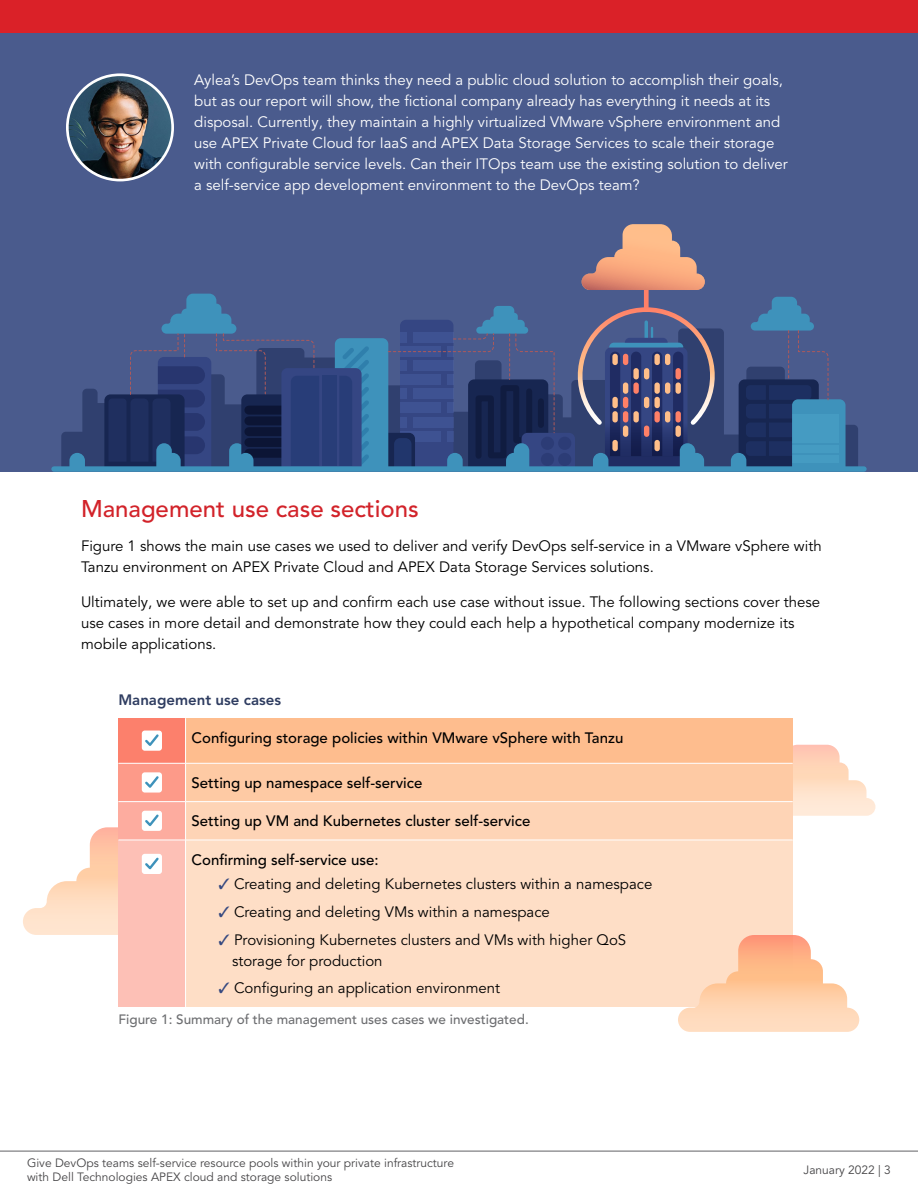
<style>
.page{position:relative;width:918px;height:1188px;background:#fff}
.page>*{position:absolute;margin:0;border:0;box-sizing:border-box;transform-origin:0 0}
.t1{font:500 24px "Avenir LT Pro";color:#d2232a}
.t2{font:15px/21px "Avenir LT Pro";color:#000}
.t3{font:15px/21px "Avenir LT Pro";color:#fff}
.t4{font:500 15px "Avenir LT Pro";color:#000}
.t5{font:800 15px "Avenir LT Pro";color:#2f3d61}
.t6{font:500 13.5px "Avenir LT Pro";color:#6d6e71}
.t7{font:12px/14.4px "Avenir LT Pro";color:#464547}
.s1{color:#364980}
</style>
<div class="page">
<svg style="left:793px;top:745px;width:82px;height:71px"></svg>
<div style="left:118px;top:718px;width:68px;height:45px;background:#fc806c"></div>
<div style="left:186px;top:718px;width:607px;height:45px;background:#febd8e"></div>
<div style="left:118px;top:763px;width:68px;height:39px;background:#fd9a89"></div>
<div style="left:186px;top:763px;width:607px;height:39px;background:#fecaa4"></div>
<div style="left:118px;top:802px;width:68px;height:38px;background:#fdac9f"></div>
<div style="left:186px;top:802px;width:607px;height:38px;background:#fed4b6"></div>
<div style="left:118px;top:840px;width:68px;height:167px;background:#fdc0b6"></div>
<div style="left:186px;top:840px;width:607px;height:167px;background:#fedec6"></div>
<hr style="left:185px;top:718px;width:1px;height:45px;background:#fff">
<hr style="left:118px;top:763px;width:68px;height:1px;background:#fff">
<hr style="left:186px;top:763px;width:607px;height:1px;background:#fff">
<hr style="left:185px;top:763px;width:1px;height:38px;background:#fff">
<hr style="left:118px;top:801px;width:68px;height:1px;background:#fff">
<hr style="left:186px;top:801px;width:607px;height:1px;background:#fff">
<hr style="left:185px;top:802px;width:1px;height:38px;background:#fff">
<hr style="left:186px;top:840px;width:607px;height:1px;background:#fff">
<hr style="left:185px;top:840px;width:1px;height:167px;background:#fff">
<div style="left:142px;top:731px;width:20px;height:20px;background:#fff;border-radius:3px"></div>
<svg style="left:145px;top:734px;width:14px;height:12px"></svg>
<div style="left:142px;top:772px;width:20px;height:21px;background:#fff;border-radius:3px"></div>
<svg style="left:145px;top:776px;width:14px;height:12px"></svg>
<div style="left:142px;top:811px;width:20px;height:20px;background:#fff;border-radius:3px"></div>
<svg style="left:23px;top:812px;width:201px;height:123px"></svg>
<svg style="left:678px;top:935px;width:181px;height:97px"></svg>
<div style="left:0;top:33px;width:918px;height:439px;background:#4a5b8d"></div>
<svg style="left:61px;top:389px;width:797px;height:77px;fill:#30406f"></svg>
<svg style="left:69px;top:453px;width:16px;height:13px"></svg>
<div style="left:54px;top:466px;width:810px;height:6px;background:#3e92bb"></div>
<svg style="left:104px;top:224px;width:621px;height:243px"></svg>
<svg style="left:731px;top:297px;width:115px;height:170px"></svg>
<img style="left:67px;top:75px;width:106px;height:105px;border-radius:51px">
<div style="left:66px;top:73px;width:108px;height:108px;border:3px solid #fff;border-radius:50%"></div>
<hr style="left:0;top:1151px;width:918px;height:1px;background:#616264">
<div style="left:0;top:0;width:918px;height:32px;background:#da2128"></div>
<p class="t3" style="left:194px;top:69px;width:595px">Aylea’s DevOps team thinks they need a public cloud solution to accomplish their goals, but as our report will show, the fictional company already has everything it needs at its disposal. Currently, they maintain a highly virtualized VMware vSphere environment and use APEX Private Cloud for IaaS and APEX Data Storage Services to scale their storage with configurable service levels. Can their ITOps team use the existing solution to deliver a self-service app development environment to the DevOps team?</p>
<h1 class="t1" style="left:81px;top:494px;width:339px">Management use case sections</h1>
<p class="t2" style="left:81px;top:536px;width:742px">Figure 1 shows the main use cases we used to deliver and verify DevOps self-service in a VMware vSphere with<br>Tanzu environment on APEX Private Cloud and APEX Data Storage Services solutions.</p>
<p class="t2" style="left:81px;top:592px;width:741px">Ultimately, we were able to set up and confirm each use case without issue. The following sections cover these use cases in more detail and demonstrate how they could each help a hypothetical company modernize its mobile applications.</p>
<p class="t5" style="left:118px;top:691px;width:164px">Management use cases</p>
<p class="t4" style="left:192px;top:729px;width:433px">Configuring storage policies within VMware vSphere with Tanzu</p>
<p class="t4" style="left:192px;top:774px;width:232px">Setting up namespace self-service</p>
<p class="t4" style="left:192px;top:812px;width:340px">Setting up VM and Kubernetes cluster self-service</p>
<p class="t4" style="left:192px;top:851px;width:189px">Confirming self-service use:</p>
<p class="t2" style="left:219px;top:874px;width:435px"><span class="s1">✓</span> Creating and deleting Kubernetes clusters within a namespace</p>
<p class="t2" style="left:219px;top:902px;width:333px"><span class="s1">✓</span> Creating and deleting VMs within a namespace</p>
<p class="t2" style="left:232px;top:929px;width:396px;text-indent:-14px"><span class="s1">✓</span> Provisioning Kubernetes clusters and VMs with higher QoS storage for production</p>
<p class="t2" style="left:219px;top:978px;width:283px"><span class="s1">✓</span> Configuring an application environment</p>
<p class="t6" style="left:118px;top:1011px;width:412px">Figure 1: Summary of the management uses cases we investigated.</p>
<p class="t7" style="left:27px;top:1156px;width:429px">Give DevOps teams self-service resource pools within your private infrastructure with Dell Technologies APEX cloud and storage solutions</p>
<p class="t7" style="left:804px;top:1163px;width:89px">January 2022 | 3</p>
</div>
